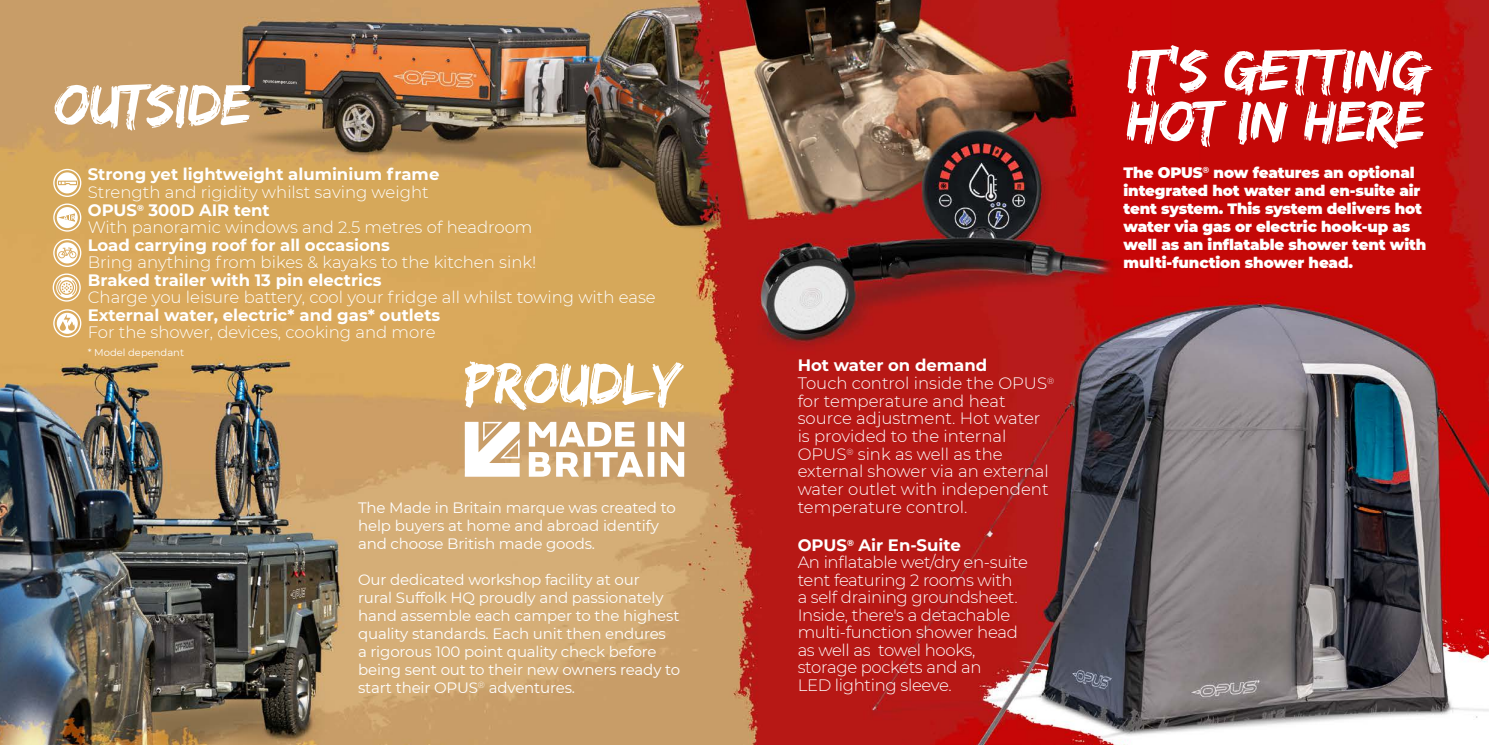
<style>
.page{position:relative;width:1489px;height:745px;background:#fff}
.page>*{position:absolute;margin:0;border:0;box-sizing:border-box;transform-origin:0 0}
.t1{font:60px/51.2px "Edo SZ";letter-spacing:-.01em;color:#fff}
.t2{font:300 16.5px/17.6px "Montserrat";color:#fff}
.t3{font:300 16.5px/17.5px "Montserrat";letter-spacing:-.02em;color:#fff}
.t4{font:700 16.5px "Montserrat";color:#fff}
.t5{font:15px/18px "Montserrat";letter-spacing:-.01em;color:#fff}
.t6{font:900 15px/18px "Montserrat";letter-spacing:-.01em;color:#fff}
.t7{font:10px "Montserrat";color:#fff}
.s1{font-weight:700}
</style>
<div class="page">
<img style="left:0;top:0;width:1488px;height:744px">
<svg style="left:53px;top:239px;width:28px;height:62px"></svg>
<svg style="left:53px;top:169px;width:28px;height:28px"></svg>
<svg style="left:53px;top:203px;width:28px;height:28px"></svg>
<svg style="left:465px;top:421px;width:54px;height:55px"></svg>
<svg style="left:529px;top:421px;width:155px;height:55px"></svg>
<svg style="left:53px;top:309px;width:28px;height:28px"></svg>
<h1 class="t1" style="left:54px;top:77px;width:199px">OUTSIDE</h1>
<p class="t4" style="left:88px;top:162px;width:353px">Strong yet lightweight aluminium frame</p>
<p class="t2" style="left:88px;top:182px;width:446px">Strength and rigidity whilst saving weight<br><span class="s1">OPUS</span><sup>®</sup> <span class="s1">300D AIR tent<br></span>With panoramic windows and 2.5 metres of headroom</p>
<p class="t4" style="left:88px;top:233px;width:304px">Load carrying roof for all occasions</p>
<p class="t2" style="left:88px;top:253px;width:450px">Bring anything from bikes &amp; kayaks to the kitchen sink!</p>
<p class="t4" style="left:88px;top:268px;width:295px">Braked trailer with 13 pin electrics</p>
<p class="t2" style="left:88px;top:288px;width:569px">Charge you leisure battery, cool your fridge all whilst towing with ease</p>
<p class="t4" style="left:88px;top:303px;width:354px">External water, electric* and gas* outlets</p>
<p class="t2" style="left:88px;top:323px;width:349px">For the shower, devices, cooking and more</p>
<p class="t7" style="left:88px;top:345px;width:98px">* Model dependant</p>
<h1 class="t1" style="left:465px;top:355px;width:218px">PROUDLY</h1>
<p class="t5" style="left:358px;top:497px;width:319px">The Made in Britain marque was created to help buyers at home and abroad identify and choose British made goods.</p>
<p class="t5" style="left:358px;top:569px;width:323px">Our dedicated workshop facility at our<br>rural Suffolk HQ proudly and passionately hand assemble each camper to the highest quality standards. Each unit then endures<br>a rigorous 100 point quality check before being sent out to their new owners ready to start their OPUS<sup>®</sup> adventures.</p>
<p class="t2" style="left:797px;top:356px;width:258px"><span class="s1">Hot water on demand<br></span>Touch control inside the OPUS<sup>® </sup>for temperature and heat source adjustment. Hot water is provided to the internal<br>OPUS<sup>®</sup> sink as well as the external shower via an external water outlet with independent temperature control.</p>
<p class="t3" style="left:797px;top:535px;width:232px"><span class="s1">OPUS</span><sup>®</sup> <span class="s1">Air En-Suite<br></span>An inflatable wet/dry en-suite tent featuring 2 rooms with<br>a self draining groundsheet.<br>Inside, there's a detachable multi-function shower head as well as towel hooks, storage pockets and an<br>LED lighting sleeve.</p>
<h1 class="t1" style="left:1126px;top:42px;width:303px">IT'S GETTING<br>HOT IN HERE</h1>
<p class="t6" style="left:1123px;top:163px;width:304px">The OPUS<sup>®</sup> now features an optional integrated hot water and en-suite air tent system. This system delivers hot water via gas or electric hook-up as well as an inflatable shower tent with multi-function shower head.</p>
</div>
